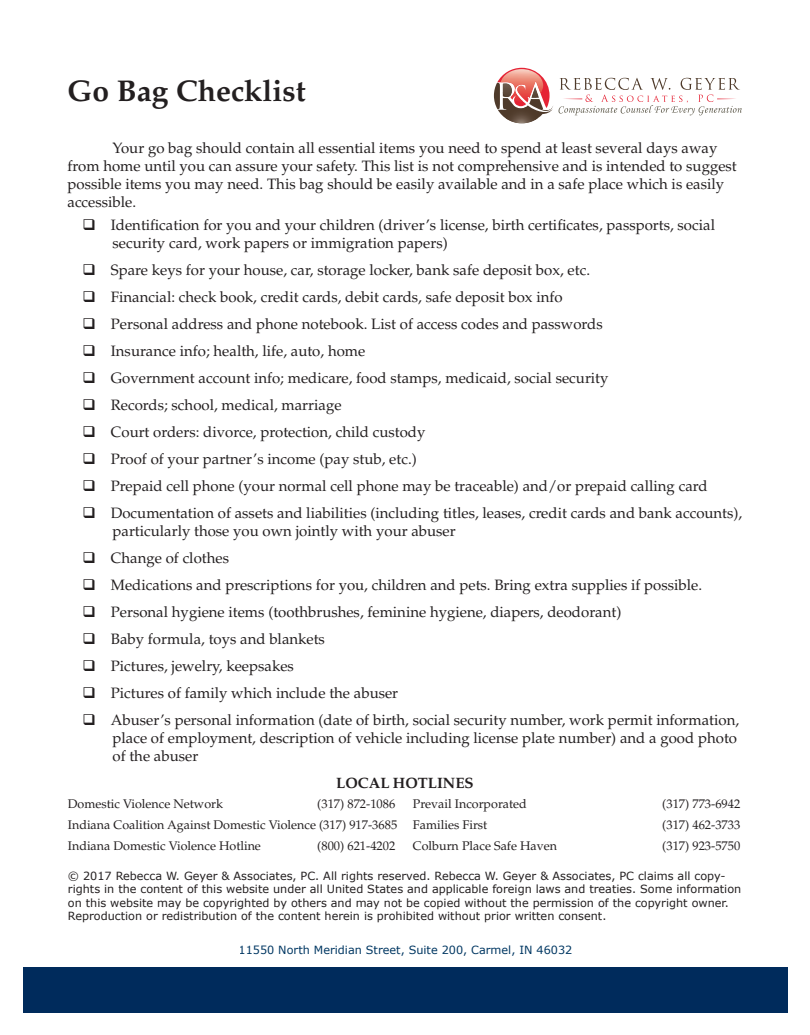
<style>
.page{position:relative;width:810px;height:1035px;background:#fff}
.page>*{position:absolute;margin:0;border:0;box-sizing:border-box;transform-origin:0 0}
.t1{font:700 30px "Palatino";color:#231f20}
.t2{font:15px/18px "Palatino";color:#231f20}
.t3{font:700 15px "Palatino";color:#231f20}
.t4{font:12.5px/20.6px "Palatino";color:#231f20}
.t5{font:11.25px/13.5px "Verdana";color:#231f20}
.t6{font:11.25px "Verdana";color:#003762}
</style>
<div class="page">
<div style="left:23px;top:967px;width:765px;height:46px;background:#002b5c"></div>
<svg style="left:559px;top:78px;width:183px;height:37px"></svg>
<svg style="left:494px;top:68px;width:59px;height:51px"></svg>
<img style="left:501px;top:69px;width:42px;height:33px">
<img style="left:506px;top:107px;width:31px;height:16px">
<h1 class="t1" style="left:68px;top:74px;width:240px">Go Bag Checklist</h1>
<p class="t2" style="left:68px;top:139px;width:671px;text-indent:45px">Your go bag should contain all essential items you need to spend at least several days away from home until you can assure your safety. This list is not comprehensive and is intended to suggest possible items you may need. This bag should be easily available and in a safe place which is easily accessible.</p>
<p class="t2" style="left:112px;top:217px;width:604px;text-indent:-30px">❑ Identification for you and your children (driver’s license, birth certificates, passports, social security card, work papers or immigration papers)</p>
<p class="t2" style="left:82px;top:262px;width:509px">❑ Spare keys for your house, car, storage locker, bank safe deposit box, etc.</p>
<p class="t2" style="left:82px;top:289px;width:482px">❑ Financial: check book, credit cards, debit cards, safe deposit box info</p>
<p class="t2" style="left:82px;top:316px;width:522px">❑ Personal address and phone notebook. List of access codes and passwords</p>
<p class="t2" style="left:82px;top:343px;width:284px">❑ Insurance info; health, life, auto, home</p>
<p class="t2" style="left:82px;top:370px;width:528px">❑ Government account info; medicare, food stamps, medicaid, social security</p>
<p class="t2" style="left:82px;top:397px;width:261px">❑ Records; school, medical, marriage</p>
<p class="t2" style="left:82px;top:424px;width:344px">❑ Court orders: divorce, protection, child custody</p>
<p class="t2" style="left:82px;top:451px;width:336px">❑ Proof of your partner’s income (pay stub, etc.)</p>
<p class="t2" style="left:82px;top:478px;width:627px">❑ Prepaid cell phone (your normal cell phone may be traceable) and/or prepaid calling card</p>
<p class="t2" style="left:112px;top:505px;width:631px;text-indent:-30px">❑ Documentation of assets and liabilities (including titles, leases, credit cards and bank accounts), particularly those you own jointly with your abuser</p>
<p class="t2" style="left:82px;top:550px;width:148px">❑ Change of clothes</p>
<p class="t2" style="left:82px;top:577px;width:621px">❑ Medications and prescriptions for you, children and pets. Bring extra supplies if possible.</p>
<p class="t2" style="left:82px;top:604px;width:540px">❑ Personal hygiene items (toothbrushes, feminine hygiene, diapers, deodorant)</p>
<p class="t2" style="left:82px;top:631px;width:244px">❑ Baby formula, toys and blankets</p>
<p class="t2" style="left:82px;top:658px;width:213px">❑ Pictures, jewelry, keepsakes</p>
<p class="t2" style="left:82px;top:685px;width:317px">❑ Pictures of family which include the abuser</p>
<p class="t2" style="left:112px;top:712px;width:628px;text-indent:-30px">❑ Abuser’s personal information (date of birth, social security number, work permit information, place of employment, description of vehicle including license plate number) and a good photo of the abuser</p>
<p class="t3" style="left:336px;top:775px;width:139px">LOCAL HOTLINES</p>
<p class="t4" style="left:68px;top:794px;width:157px">Domestic Violence Network</p>
<p class="t4" style="left:68px;top:794px;width:331px;text-indent:249px">(317) 872-1086<br>Indiana Coalition Against Domestic Violence (317) 917-3685<br>Indiana Domestic Violence Hotline</p>
<p class="t4" style="left:317px;top:835px;width:80px">(800) 621-4202</p>
<p class="t4" style="left:413px;top:794px;width:115px">Prevail Incorporated</p>
<p class="t4" style="left:662px;top:794px;width:80px">(317) 773-6942</p>
<p class="t4" style="left:413px;top:815px;width:76px">Families First</p>
<p class="t4" style="left:662px;top:815px;width:80px">(317) 462-3733</p>
<p class="t4" style="left:413px;top:835px;width:146px">Colburn Place Safe Haven</p>
<p class="t4" style="left:662px;top:835px;width:80px">(317) 923-5750</p>
<p class="t5" style="left:68px;top:869px;width:675px">© 2017 Rebecca W. Geyer &amp; Associates, PC. All rights reserved. Rebecca W. Geyer &amp; Associates, PC claims all copy&shy;rights in the content of this website under all United States and applicable foreign laws and treaties. Some information on this website may be copyrighted by others and may not be copied without the permission of the copyright owner.<br>Reproduction or redistribution of the content herein is prohibited without prior written consent.</p>
<p class="t6" style="left:239px;top:942px;width:335px">11550 North Meridian Street, Suite 200, Carmel, IN 46032</p>
</div>
